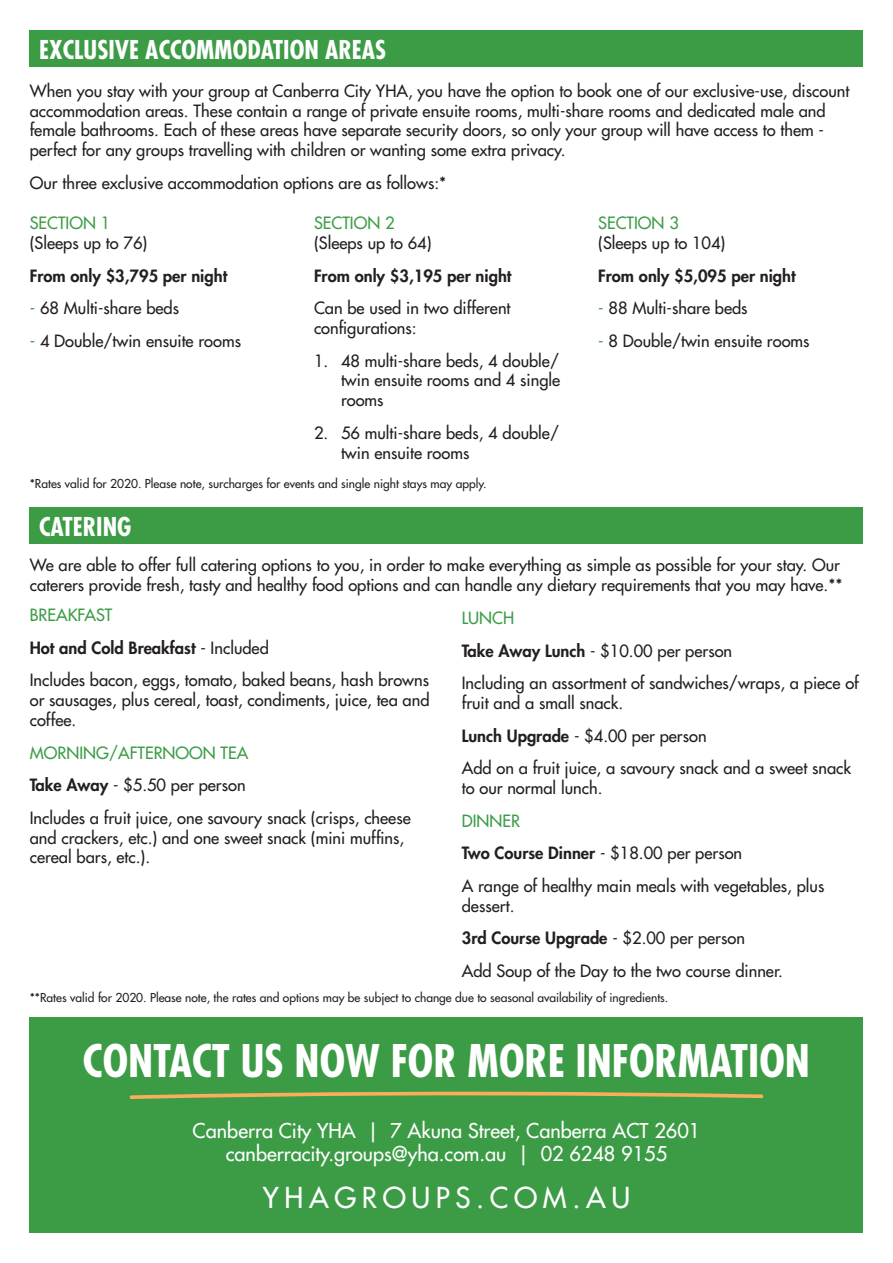
<style>
.page{position:relative;width:893px;height:1263px;background:#fff}
.page>*{position:absolute;margin:0;border:0;box-sizing:border-box;transform-origin:0 0}
.t1{font:700 condensed 43.8px "Futura Std";color:#fff}
.t2{font:500 28.05px "Futura Std";letter-spacing:.2em;color:#fff}
.t3{font:700 condensed 25.2px "Futura Std";color:#fff}
.t4{font:500 19.95px "Futura Std";color:#fff}
.t5{font:500 16.5px/19.8px "Futura Std";color:#231f20}
.t6{font:800 16.5px "Futura Std";color:#231f20}
.t7{font:500 16.5px "Futura Std";color:#3c9c46}
.t8{font:500 12px "Futura Std";color:#231f20}
.s1{color:#3e9d46}
.s2{color:#3f9c35}
.s3{color:#3c9c46}
.s4{font-weight:500}
.s5{font-weight:800}
</style>
<div class="page">
<div style="left:30px;top:1017px;width:833px;height:216px;background:#3c9c46"></div>
<div style="left:30px;top:507px;width:833px;height:37px;background:#3c9c46"></div>
<svg style="left:129px;top:1091px;width:635px;height:8px"></svg>
<div style="left:30px;top:30px;width:833px;height:37px;background:#3c9c46"></div>
<p class="t3" style="left:39px;top:34px;width:348px">EXCLUSIVE ACCOMMODATION AREAS</p>
<p class="t5" style="left:30px;top:81px;width:821px">When you stay with your group at Canberra City YHA, you have the option to book one of our exclusive-use, discount accommodation areas. These contain a range of private ensuite rooms, multi-share rooms and dedicated male and female bathrooms. Each of these areas have separate security doors, so only your group will have access to them - perfect for any groups travelling with children or wanting some extra privacy.</p>
<p class="t5" style="left:30px;top:173px;width:418px">Our three exclusive accommodation options are as follows:*</p>
<p class="t5" style="left:30px;top:213px;width:119px"><span class="s1">SECTION 1 </span>(Sleeps up to 76)</p>
<p class="t6" style="left:30px;top:265px;width:199px">From only $3,795 per night</p>
<p class="t5" style="left:30px;top:298px;width:151px"><span class="s2">-</span> 68 Multi-share beds</p>
<p class="t5" style="left:30px;top:331px;width:213px"><span class="s3">-</span> 4 Double/twin ensuite rooms</p>
<p class="t5" style="left:314px;top:213px;width:119px"><span class="s1">SECTION 2 </span>(Sleeps up to 64)</p>
<p class="t6" style="left:314px;top:265px;width:199px">From only $3,195 per night</p>
<p class="t5" style="left:314px;top:298px;width:198px">Can be used in two different configurations:</p>
<p class="t5" style="left:341px;top:351px;width:221px;text-align:justify;text-indent:-27px">1. 48 multi-share beds, 4 double/ twin ensuite rooms and 4 single rooms</p>
<p class="t5" style="left:341px;top:423px;width:220px;text-indent:-27px">2. 56 multi-share beds, 4 double/ twin ensuite rooms</p>
<p class="t5" style="left:598px;top:213px;width:129px"><span class="s1">SECTION 3 </span>(Sleeps up to 104)</p>
<p class="t6" style="left:598px;top:265px;width:199px">From only $5,095 per night</p>
<p class="t5" style="left:598px;top:298px;width:151px"><span class="s3">-</span> 88 Multi-share beds</p>
<p class="t5" style="left:598px;top:331px;width:213px"><span class="s3">-</span> 8 Double/twin ensuite rooms</p>
<p class="t8" style="left:30px;top:476px;width:458px">*Rates valid for 2020. Please note, surcharges for events and single night stays may apply.</p>
<p class="t3" style="left:39px;top:511px;width:94px">CATERING</p>
<p class="t5" style="left:30px;top:555px;width:814px">We are able to offer full catering options to you, in order to make everything as simple as possible for your stay. Our caterers provide fresh, tasty and healthy food options and can handle any dietary requirements that you may have.**</p>
<p class="t7" style="left:30px;top:605px;width:84px">BREAKFAST</p>
<p class="t6" style="left:30px;top:637px;width:241px">Hot and Cold Breakfast <span class="s4">- Included</span></p>
<p class="t5" style="left:30px;top:670px;width:401px;text-align:justify">Includes bacon, eggs, tomato, baked beans, hash browns or sausages, plus cereal, toast, condiments, juice, tea and coffee.</p>
<p class="t7" style="left:30px;top:742px;width:220px">MORNING/AFTERNOON TEA</p>
<p class="t5" style="left:30px;top:775px;width:217px"><span class="s5">Take Away</span> - $5.50 per person</p>
<p class="t5" style="left:30px;top:808px;width:382px">Includes a fruit juice, one savoury snack (crisps, cheese and crackers, etc.) and one sweet snack (mini muffins, cereal bars, etc.).</p>
<p class="t7" style="left:462px;top:608px;width:54px">LUNCH</p>
<p class="t5" style="left:462px;top:641px;width:272px"><span class="s5">Take Away Lunch</span> - $10.00 per person</p>
<p class="t5" style="left:462px;top:673px;width:398px">Including an assortment of sandwiches/wraps, a piece of fruit and a small snack.</p>
<p class="t5" style="left:462px;top:726px;width:246px"><span class="s5">Lunch Upgrade</span> - $4.00 per person</p>
<p class="t5" style="left:462px;top:758px;width:391px">Add on a fruit juice, a savoury snack and a sweet snack to our normal lunch.</p>
<p class="t7" style="left:462px;top:810px;width:60px">DINNER</p>
<p class="t5" style="left:462px;top:843px;width:282px"><span class="s5">Two Course Dinner</span> - $18.00 per person</p>
<p class="t5" style="left:462px;top:876px;width:364px">A range of healthy main meals with vegetables, plus dessert.</p>
<p class="t6" style="left:462px;top:928px;width:285px">3rd Course Upgrade <span class="s4">- $2.00 per person</span></p>
<p class="t5" style="left:462px;top:961px;width:323px">Add Soup of the Day to the two course dinner.</p>
<p class="t8" style="left:30px;top:990px;width:640px">**Rates valid for 2020. Please note, the rates and options may be subject to change due to seasonal availability of ingredients.</p>
<p class="t1" style="left:83px;top:1033px;width:729px">CONTACT US NOW FOR MORE INFORMATION</p>
<p class="t4" style="left:193px;top:1118px;width:509px">Canberra City YHA | 7 Akuna Street, Canberra ACT 2601</p>
<p class="t4" style="left:226px;top:1141px;width:443px">canberracity.groups@yha.com.au | 02 6248 9155</p>
<p class="t2" style="left:263px;top:1180px;width:369px">YHAGROUPS.COM.AU</p>
</div>
